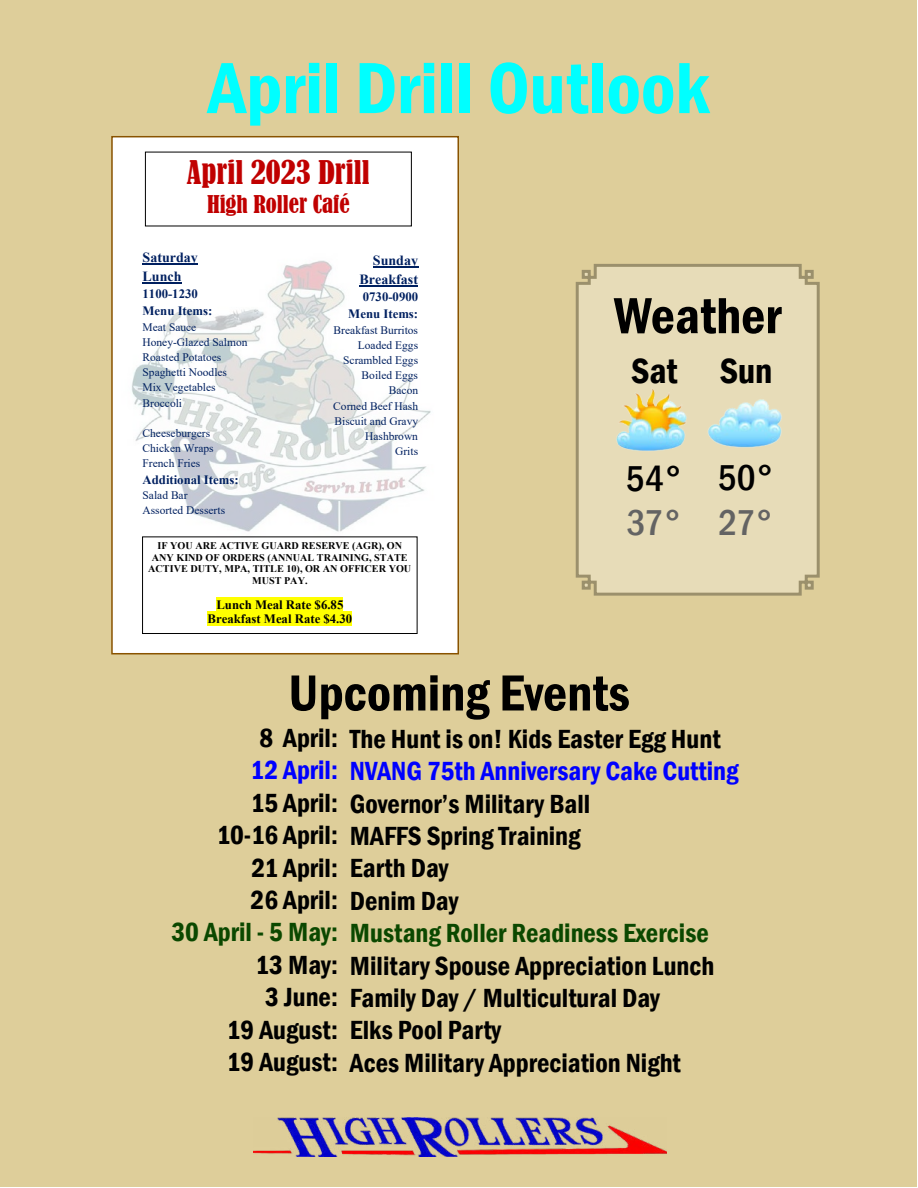
<style>
.page{position:relative;width:918px;height:1188px;background:#fff}
.page>*{position:absolute;margin:0;border:0;box-sizing:border-box;transform-origin:0 0}
.t1{font:600 condensed 75px "Franklin Gothic";color:#0ff}
.t2{font:600 condensed 52.5px "Franklin Gothic";color:#000}
.t3{font:500 condensed 36.9px "Franklin Gothic";color:#000}
.t4{font:500 condensed 36.9px "Franklin Gothic";color:#636363}
.t5{font:600 condensed 36px "Franklin Gothic";color:#000}
.t6{font:condensed 30.6px "Bernard";color:#c00000}
.t7{font:600 condensed 27px "Franklin Gothic";color:#000}
.t8{font:600 condensed 27px "Franklin Gothic";color:#0b4800}
.t9{font:600 condensed 27px "Franklin Gothic";color:#00f}
.t10{font:condensed 22.95px "Bernard";color:#c00000}
.t11{font:700 13.95px/18.6px "Times New Roman";color:#002060}
.t12{font:700 12.75px/16.8px "Times New Roman";color:#002060}
.t13{font:700 12.75px/14.7px "Times New Roman";color:#000;text-align:center}
.t14{font:11.55px/15.1px "Times New Roman";color:#002060}
.t15{font:700 10.2px/11.7px "Times New Roman";color:#000;text-align:center}
</style>
<div class="page">
<div style="left:1px;top:1px;width:916px;height:1186px;background:#dece9a"></div>
<svg style="left:575px;top:264px;width:245px;height:332px;background:#e2d7b3"></svg>
<img style="left:254px;top:1117px;width:412px;height:39px">
<div style="left:112px;top:137px;width:346px;height:517px;background:#fff"></div>
<img style="left:131px;top:260px;width:300px;height:298px">
<hr style="left:143px;top:264px;width:55px;height:1px;background:#002060">
<hr style="left:143px;top:282px;width:39px;height:2px;background:#002060">
<hr style="left:373px;top:267px;width:45px;height:1px;background:#002060">
<hr style="left:360px;top:285px;width:58px;height:2px;background:#002060">
<div style="left:142px;top:537px;width:275px;height:97px;border:1px solid #000"></div>
<div style="left:216px;top:597px;width:127px;height:14px;background:#ff0"></div>
<div style="left:208px;top:611px;width:144px;height:15px;background:#ff0"></div>
<div style="left:111px;top:136px;width:348px;height:518px;border:2px solid #895300"></div>
<img style="left:612px;top:383px;width:78px;height:78px">
<img style="left:704px;top:383px;width:78px;height:78px">
<h1 class="t1" style="left:208px;top:38px;width:503px">April Drill Outlook</h1>
<p class="t6" style="left:187px;top:155px;width:184px">April 2023 Drill</p>
<p class="t10" style="left:207px;top:191px;width:144px">High Roller Café</p>
<p class="t11" style="left:143px;top:248px;width:57px">Saturday<br>Lunch</p>
<p class="t12" style="left:143px;top:285px;width:71px">1100-1230<br>Menu Items:</p>
<p class="t14" style="left:143px;top:319px;width:106px">Meat Sauce<br>Honey-Glazed Salmon<br>Roasted Potatoes<br>Spaghetti Noodles<br>Mix Vegetables<br>Broccoli</p>
<p class="t14" style="left:143px;top:425px;width:73px">Cheeseburgers<br>Chicken Wraps<br>French Fries</p>
<p class="t12" style="left:143px;top:471px;width:98px">Additional Items:</p>
<p class="t14" style="left:143px;top:488px;width:84px">Salad Bar<br>Assorted Desserts</p>
<p class="t11" style="left:360px;top:251px;width:60px;text-align:right">Sunday<br>Breakfast</p>
<p class="t12" style="left:348px;top:288px;width:71px;text-align:right">0730-0900<br>Menu Items:</p>
<p class="t14" style="left:333px;top:322px;width:86px;text-align:right">Breakfast Burritos<br>Loaded Eggs<br>Scrambled Eggs<br>Boiled Eggs<br>Bacon<br>Corned Beef Hash<br>Biscuit and Gravy<br>Hashbrown<br>Grits</p>
<p class="t15" style="left:148px;top:539px;width:265px">IF YOU ARE ACTIVE GUARD RESERVE (AGR), ON ANY KIND OF ORDERS (ANNUAL TRAINING, STATE ACTIVE DUTY, MPA, TITLE 10), OR AN OFFICER YOU MUST PAY.</p>
<p class="t13" style="left:208px;top:597px;width:146px">Lunch Meal Rate $6.85<br>Breakfast Meal Rate $4.30</p>
<h2 class="t2" style="left:614px;top:281px;width:169px">Weather</h2>
<h3 class="t5" style="left:631px;top:347px;width:48px">Sat</h3>
<h3 class="t5" style="left:720px;top:347px;width:54px">Sun</h3>
<h3 class="t3" style="left:626px;top:454px;width:58px">54°</h3>
<h3 class="t4" style="left:627px;top:499px;width:57px">37°</h3>
<h3 class="t3" style="left:718px;top:454px;width:58px">50°</h3>
<h3 class="t4" style="left:718px;top:498px;width:57px">27°</h3>
<h2 class="t2" style="left:288px;top:658px;width:343px">Upcoming Events</h2>
<p class="t7" style="left:259px;top:721px;width:463px">8 April: The Hunt is on! Kids Easter Egg Hunt</p>
<p class="t9" style="left:251px;top:753px;width:490px">12 April: NVANG 75th Anniversary Cake Cutting</p>
<p class="t7" style="left:251px;top:786px;width:341px">15 April: Governor’s Military Ball</p>
<p class="t7" style="left:217px;top:818px;width:365px">10-16 April: MAFFS Spring Training</p>
<p class="t7" style="left:252px;top:850px;width:198px">21 April: Earth Day</p>
<p class="t7" style="left:251px;top:882px;width:209px">26 April: Denim Day</p>
<p class="t8" style="left:171px;top:915px;width:539px">30 April - 5 May: Mustang Roller Readiness Exercise</p>
<p class="t7" style="left:256px;top:948px;width:460px">13 May: Military Spouse Appreciation Lunch</p>
<p class="t7" style="left:265px;top:980px;width:396px">3 June: Family Day / Multicultural Day</p>
<p class="t7" style="left:227px;top:1012px;width:276px">19 August: Elks Pool Party</p>
<p class="t7" style="left:227px;top:1045px;width:456px">19 August: Aces Military Appreciation Night</p>
</div>
